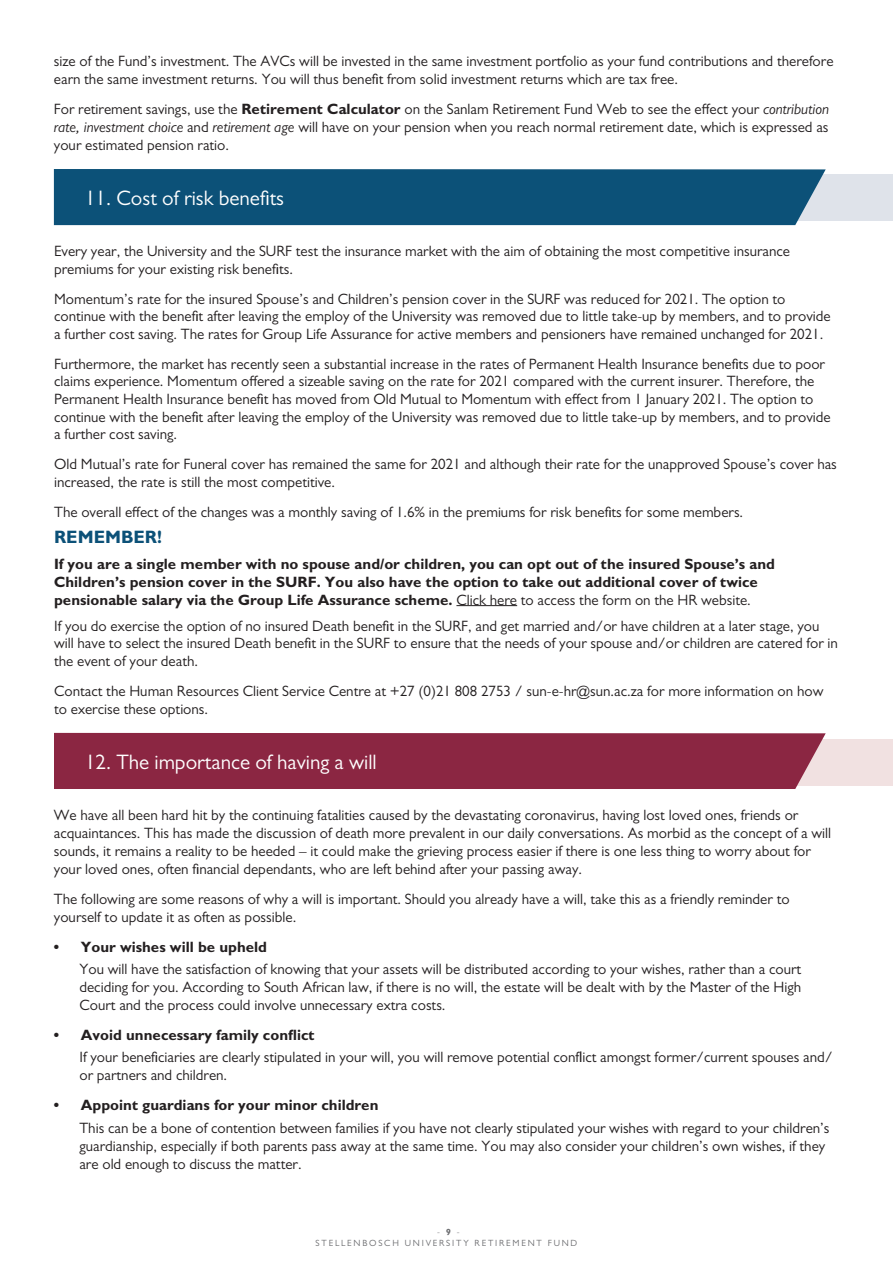
<style>
.page{position:relative;width:893px;height:1263px;background:#fff}
.page>*{position:absolute;margin:0;border:0;box-sizing:border-box;transform-origin:0 0}
.t1{font:21px "Gill Sans";color:#fff}
.t2{font:700 18px "Gill Sans";color:#0c5178}
.t3{font:15px/18px "Gill Sans";color:#231f20}
.t4{font:700 15px/17.7px "Gill Sans";color:#231f20}
.t5{font:9px/10.8px "Gill Sans";letter-spacing:.2em;color:#6c6d70;text-align:center}
.s1{font-weight:700}
.s2{font-style:italic}
.s3{font-weight:400}
</style>
<div class="page">
<div style="left:757px;top:174px;width:136px;height:46px;background:#dfe3ea"></div>
<div style="left:54px;top:169px;width:772px;height:56px;background:#0c5178"></div>
<hr style="left:456px;top:605px;width:61px;height:1px;background:#231f20">
<div style="left:757px;top:739px;width:136px;height:46px;background:#f1e1e1"></div>
<div style="left:54px;top:733px;width:772px;height:56px;background:#8b2642"></div>
<p class="t3" style="left:54px;top:52px;width:781px">size of the Fund’s investment. The AVCs will be invested in the same investment portfolio as your fund contributions and therefore earn the same investment returns. You will thus benefit from solid investment returns which are tax free.</p>
<p class="t3" style="left:54px;top:100px;width:777px;text-align:justify">For retirement savings, use the <span class="s1">Retirement Calculator</span> on the Sanlam Retirement Fund Web to see the effect your <span class="s2">contribution rate, investment choice</span> and <span class="s2">retirement age</span> will have on your pension when you reach normal retirement date, which is expressed as your estimated pension ratio.</p>
<p class="t1" style="left:85px;top:186px;width:201px">11. Cost of risk benefits</p>
<p class="t3" style="left:54px;top:242px;width:737px">Every year, the University and the SURF test the insurance market with the aim of obtaining the most competitive insurance premiums for your existing risk benefits.</p>
<p class="t3" style="left:54px;top:290px;width:778px">Momentum’s rate for the insured Spouse’s and Children’s pension cover in the SURF was reduced for 2021. The option to continue with the benefit after leaving the employ of the University was removed due to little take-up by members, and to provide a further cost saving. The rates for Group Life Assurance for active members and pensioners have remained unchanged for 2021.</p>
<p class="t3" style="left:54px;top:355px;width:778px">Furthermore, the market has recently seen a substantial increase in the rates of Permanent Health Insurance benefits due to poor claims experience. Momentum offered a sizeable saving on the rate for 2021 compared with the current insurer. Therefore, the Permanent Health Insurance benefit has moved from Old Mutual to Momentum with effect from 1 January 2021. The option to continue with the benefit after leaving the employ of the University was removed due to little take-up by members, and to provide a further cost saving.</p>
<p class="t3" style="left:54px;top:455px;width:784px">Old Mutual’s rate for Funeral cover has remained the same for 2021 and although their rate for the unapproved Spouse’s cover has increased, the rate is still the most competitive.</p>
<p class="t3" style="left:54px;top:503px;width:691px">The overall effect of the changes was a monthly saving of 1.6% in the premiums for risk benefits for some members.</p>
<p class="t2" style="left:54px;top:526px;width:109px">REMEMBER!</p>
<p class="t4" style="left:54px;top:555px;width:722px">If you are a single member with no spouse and/or children, you can opt out of the insured Spouse’s and<br>Children’s pension cover in the SURF. You also have the option to take out additional cover of twice pensionable salary via the Group Life Assurance scheme. <span class="s3">Click here to access the form on the HR website.</span></p>
<p class="t3" style="left:54px;top:617px;width:785px">If you do exercise the option of no insured Death benefit in the SURF, and get married and/or have children at a later stage, you will have to select the insured Death benefit in the SURF to ensure that the needs of your spouse and/or children are catered for in the event of your death.</p>
<p class="t3" style="left:54px;top:682px;width:771px">Contact the Human Resources Client Service Centre at +27 (0)21 808 2753 / sun-e-hr@sun.ac.za for more information on how to exercise these options.</p>
<p class="t1" style="left:85px;top:750px;width:293px">12. The importance of having a will</p>
<p class="t3" style="left:54px;top:806px;width:779px">We have all been hard hit by the continuing fatalities caused by the devastating coronavirus, having lost loved ones, friends or acquaintances. This has made the discussion of death more prevalent in our daily conversations. As morbid as the concept of a will sounds, it remains a reality to be heeded – it could make the grieving process easier if there is one less thing to worry about for your loved ones, often financial dependants, who are left behind after your passing away.</p>
<p class="t3" style="left:54px;top:890px;width:737px">The following are some reasons of why a will is important. Should you already have a will, take this as a friendly reminder to yourself to update it as often as possible.</p>
<p class="t4" style="left:54px;top:938px;width:215px">• Your wishes will be upheld</p>
<p class="t3" style="left:79px;top:960px;width:723px;text-align:justify">You will have the satisfaction of knowing that your assets will be distributed according to your wishes, rather than a court deciding for you. According to South African law, if there is no will, the estate will be dealt with by the Master of the High Court and the process could involve unnecessary extra costs.</p>
<p class="t4" style="left:54px;top:1026px;width:262px">• Avoid unnecessary family conflict</p>
<p class="t3" style="left:79px;top:1048px;width:755px">If your beneficiaries are clearly stipulated in your will, you will remove potential conflict amongst former/current spouses and/ or partners and children.</p>
<p class="t4" style="left:54px;top:1096px;width:326px">• Appoint guardians for your minor children</p>
<p class="t3" style="left:79px;top:1118px;width:752px">This can be a bone of contention between families if you have not clearly stipulated your wishes with regard to your children’s guardianship, especially if both parents pass away at the same time. You may also consider your children’s own wishes, if they are old enough to discuss the matter.</p>
<p class="t5" style="left:316px;top:1227px;width:263px">- <span class="s1">9</span> -<br>STELLENBOSCH UNIVERSITY RETIREMENT FUND</p>
</div>
